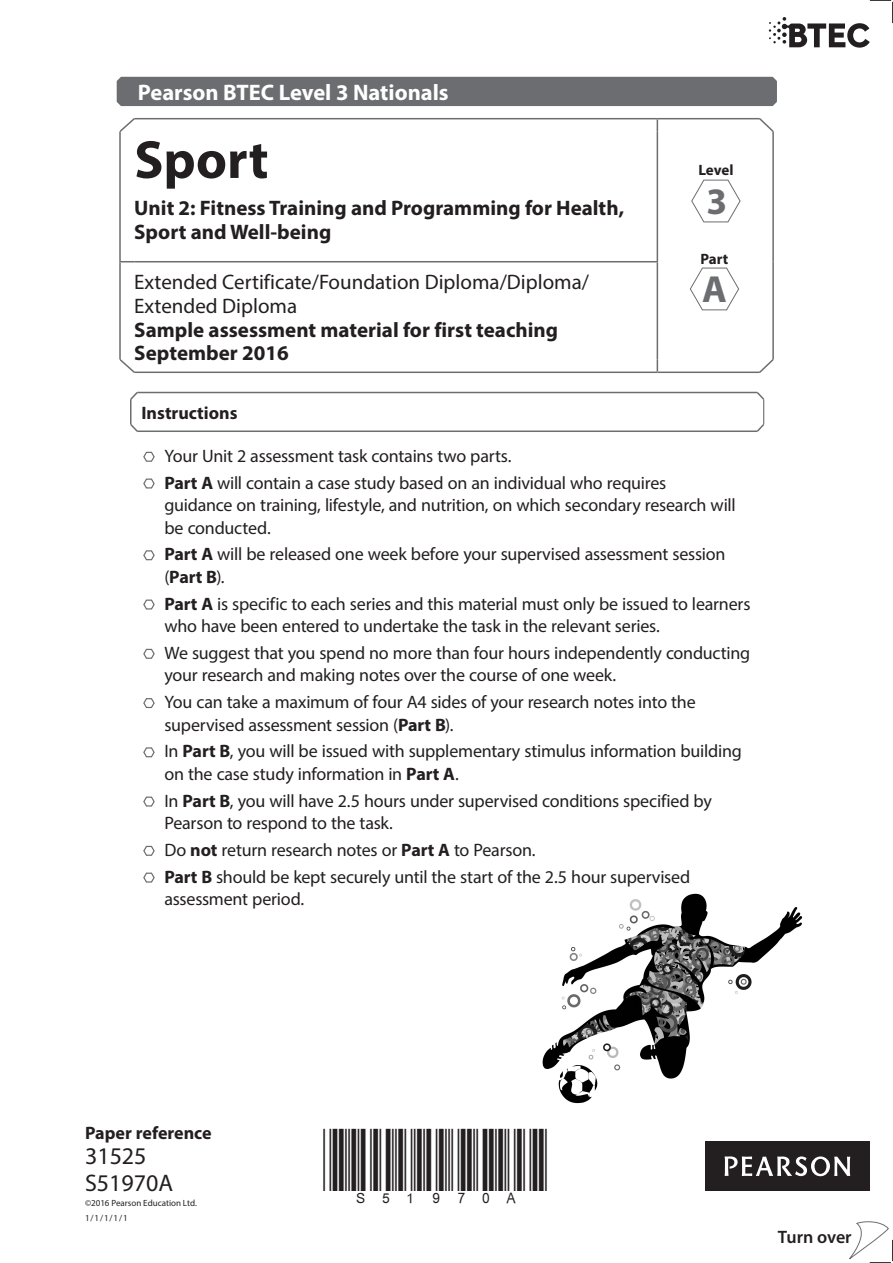
<style>
.page{position:relative;width:893px;height:1263px;background:#fff}
.page>*{position:absolute;margin:0;border:0;box-sizing:border-box;transform-origin:0 0}
.t1{font:700 54px "Myriad Pro";color:#231f20}
.t2{font:700 37.95px "Myriad Pro";color:#6c6d70}
.t3{font:700 37.5px "Myriad Pro";color:#6c6d70}
.t4{font:24px/27px "Myriad Pro";color:#231f20}
.t5{font:700 22.5px "Myriad Pro";color:#fff}
.t6{font:700 21px/24px "Myriad Pro";color:#231f20}
.t7{font:21px/24px "Myriad Pro";color:#231f20}
.t8{font:18px/22.5px "Myriad Pro";letter-spacing:-.015em;color:#231f20}
.t9{font:700 18px "Myriad Pro";color:#231f20}
.t10{font:600 18px "Myriad Pro";letter-spacing:-.005em;color:#231f20}
.t11{font:700 15px "Myriad Pro";letter-spacing:-.005em;color:#231f20}
.t12{font:9px/14.7px "Myriad Pro";color:#231f20}
.s1{font-weight:700}
</style>
<div class="page">
<img style="left:542px;top:893px;width:261px;height:211px">
<div style="left:705px;top:1142px;width:165px;height:49px;background:#231f20"></div>
<svg style="left:725px;top:1156px;width:125px;height:20px"></svg>
<svg style="left:849px;top:1221px;width:44px;height:42px"></svg>
<svg style="left:769px;top:0;width:124px;height:48px"></svg>
<hr style="left:137px;top:392px;width:620px;height:1px;background:#6c6d70">
<hr style="left:137px;top:430px;width:620px;height:2px;background:#6c6d70">
<svg style="left:130px;top:392px;width:7px;height:39px"></svg>
<svg style="left:757px;top:392px;width:7px;height:39px"></svg>
<div style="left:117px;top:77px;width:660px;height:29px;background:#6c6d70"></div>
<hr style="left:134px;top:118px;width:523px;height:1px;background:#6c6d70">
<hr style="left:657px;top:118px;width:103px;height:1px;background:#6c6d70">
<svg style="left:119px;top:261px;width:15px;height:1px"></svg>
<hr style="left:134px;top:261px;width:524px;height:1px;background:#6c6d70">
<hr style="left:119px;top:131px;width:2px;height:130px;background:#6c6d70">
<hr style="left:119px;top:262px;width:2px;height:97px;background:#6c6d70">
<hr style="left:134px;top:372px;width:523px;height:1px;background:#6c6d70">
<hr style="left:657px;top:372px;width:103px;height:1px;background:#6c6d70">
<hr style="left:657px;top:131px;width:1px;height:130px;background:#6c6d70">
<hr style="left:657px;top:262px;width:1px;height:97px;background:#6c6d70">
<svg style="left:657px;top:359px;width:1px;height:13px"></svg>
<hr style="left:772px;top:131px;width:2px;height:131px;background:#6c6d70">
<hr style="left:772px;top:262px;width:2px;height:97px;background:#6c6d70">
<svg style="left:657px;top:119px;width:1px;height:12px"></svg>
<svg style="left:120px;top:119px;width:14px;height:12px"></svg>
<svg style="left:760px;top:119px;width:13px;height:12px"></svg>
<svg style="left:120px;top:359px;width:14px;height:13px"></svg>
<svg style="left:760px;top:359px;width:13px;height:13px"></svg>
<svg style="left:691px;top:179px;width:50px;height:44px"></svg>
<svg style="left:690px;top:267px;width:49px;height:43px"></svg>
<svg style="left:143px;top:451px;width:12px;height:11px"></svg>
<svg style="left:143px;top:478px;width:12px;height:11px"></svg>
<svg style="left:143px;top:550px;width:12px;height:11px"></svg>
<svg style="left:143px;top:599px;width:12px;height:11px"></svg>
<svg style="left:143px;top:648px;width:12px;height:11px"></svg>
<svg style="left:143px;top:698px;width:12px;height:11px"></svg>
<svg style="left:143px;top:747px;width:12px;height:11px"></svg>
<svg style="left:143px;top:796px;width:12px;height:11px"></svg>
<svg style="left:143px;top:845px;width:12px;height:11px"></svg>
<svg style="left:143px;top:872px;width:12px;height:11px"></svg>
<p class="t5" style="left:138px;top:78px;width:312px">Pearson BTEC Level 3 Nationals</p>
<h1 class="t1" style="left:134px;top:125px;width:136px">Sport</h1>
<p class="t6" style="left:134px;top:195px;width:491px">Unit 2: Fitness Training and Programming for Health,<br>Sport and Well-being</p>
<p class="t7" style="left:134px;top:269px;width:456px">Extended Certificate/Foundation Diploma/Diploma/<br>Extended Diploma</p>
<p class="t6" style="left:134px;top:318px;width:425px;line-height:22.5px">Sample assessment material for first teaching<br>September 2016</p>
<p class="t11" style="left:698px;top:160px;width:37px">Level</p>
<h3 class="t3" style="left:707px;top:177px;width:22px">3</h3>
<p class="t11" style="left:700px;top:249px;width:29px">Part</p>
<h2 class="t2" style="left:702px;top:264px;width:26px">A</h2>
<p class="t9" style="left:141px;top:401px;width:98px">Instructions</p>
<p class="t8" style="left:164px;top:442px;width:503px;line-height:26.7px">Your Unit 2 assessment task contains two parts.<br><span class="s1">Part A</span> will contain a case study based on an individual who requires</p>
<p class="t8" style="left:164px;top:493px;width:573px">guidance on training, lifestyle, and nutrition, on which secondary research will be conducted.</p>
<p class="t8" style="left:164px;top:543px;width:563px"><span class="s1">Part A</span> will be released one week before your supervised assessment session (<span class="s1">Part B</span>).</p>
<p class="t8" style="left:164px;top:592px;width:587px"><span class="s1">Part A</span> is specific to each series and this material must only be issued to learners who have been entered to undertake the task in the relevant series.</p>
<p class="t8" style="left:164px;top:641px;width:587px">We suggest that you spend no more than four hours independently conducting your research and making notes over the course of one week.</p>
<p class="t8" style="left:164px;top:690px;width:533px">You can take a maximum of four A4 sides of your research notes into the supervised assessment session (<span class="s1">Part B</span>).</p>
<p class="t8" style="left:164px;top:740px;width:579px">In <span class="s1">Part B</span>, you will be issued with supplementary stimulus information building on the case study information in <span class="s1">Part A</span>.</p>
<p class="t8" style="left:164px;top:789px;width:549px">In <span class="s1">Part B</span>, you will have 2.5 hours under supervised conditions specified by<br>Pearson to respond to the task.</p>
<p class="t8" style="left:164px;top:836px;width:527px;line-height:26.7px">Do <span class="s1">not</span> return research notes or <span class="s1">Part A</span> to Pearson.<br><span class="s1">Part B</span> should be kept securely until the start of the 2.5 hour supervised</p>
<p class="t8" style="left:164px;top:887px;width:141px">assessment period.</p>
<p class="t9" style="left:85px;top:1121px;width:128px">Paper reference</p>
<h3 class="t4" style="left:85px;top:1142px;width:90px">31525<br>S51970A</h3>
<p class="t12" style="left:85px;top:1195px;width:113px">©2016 Pearson Education Ltd.<br>1/1/1/1/1</p>
<p class="t10" style="left:778px;top:1225px;width:75px">Turn over</p>
</div>
